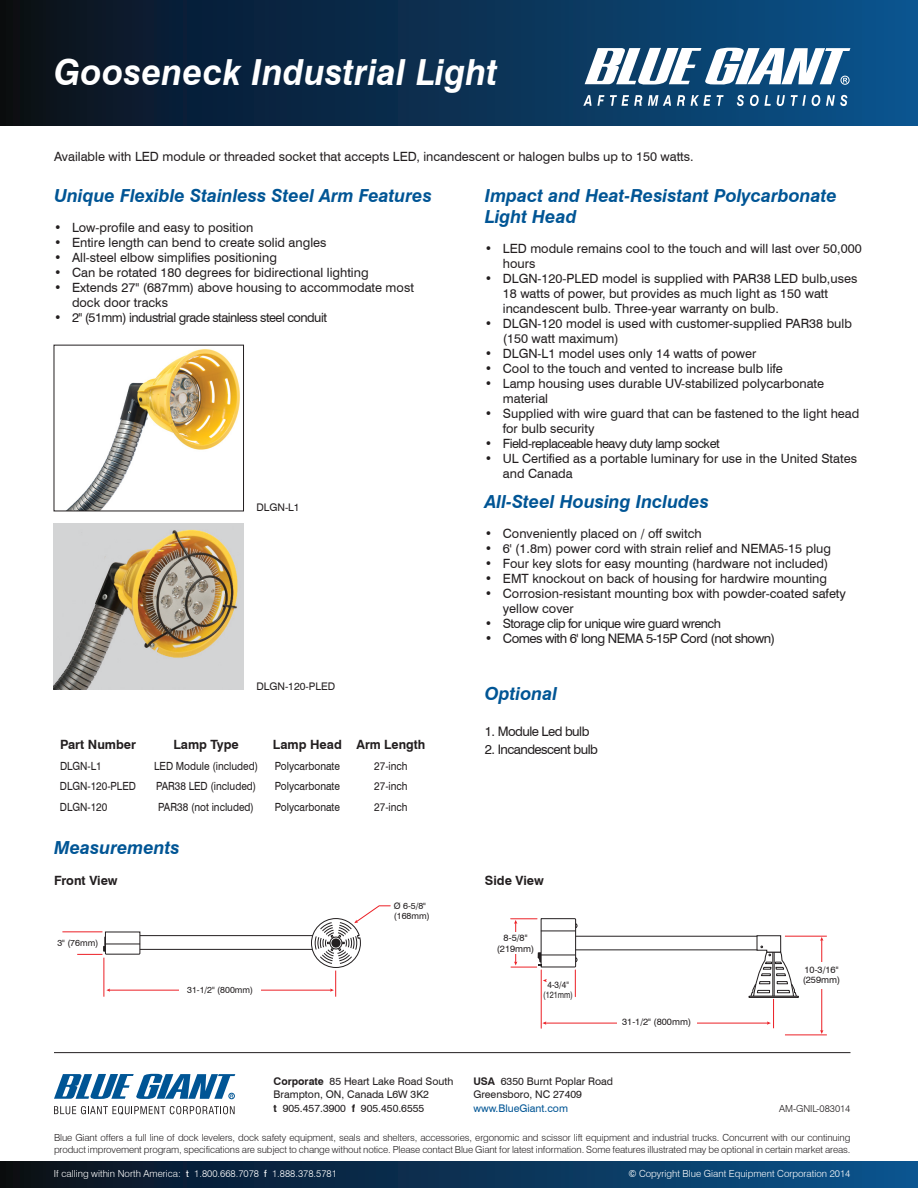
<style>
.page{position:relative;width:918px;height:1188px;background:#fff}
.page>*{position:absolute;margin:0;border:0;box-sizing:border-box;transform-origin:0 0}
.t1{font:italic 700 36px "Swiss 721 BT";letter-spacing:.01em;color:#fff;scale:.95 1}
.t2{font:italic 700 18px/21px "Swiss 721 BT";color:#005595}
.t3{font:13.2px "Swiss 721 BT";letter-spacing:-.04em;color:#231f20}
.t4{font:12.75px/15px "Swiss 721 BT";color:#231f20}
.t5{font:12.75px "Swiss 721 BT";letter-spacing:-.04em;color:#231f20}
.t6{font:700 12.75px "Swiss 721 BT";color:#231f20}
.t7{font:11.25px "Swiss 721 BT";color:#231f20;scale:.9 1}
.t8{font:10.5px/13.5px "Swiss 721 BT";color:#231f20}
.t9{font:10.5px "Swiss 721 BT";color:#005595}
.t10{font:300 9.75px/12px "Swiss 721 BT";letter-spacing:-.01em;color:#231f20}
.t11{font:300 9.75px "Swiss 721 BT";color:#fff}
.t12{font:9.15px/10.5px "Swiss 721 BT";color:#231f20}
.t13{font:9.15px/10.5px "Swiss 721 BT";color:#231f20;text-align:center;scale:.91 1}
.t14{font:8.85px/10.2px "Swiss 721 BT";color:#231f20}
.s1{font-weight:700}
.s2{font-weight:400}
</style>
<div class="page">
<div style="left:0;top:0;width:918px;height:1188px;background:linear-gradient(to right,#0d121d,#0f5790)"></div>
<div style="left:0;top:126px;width:918px;height:1034px;background:#fff"></div>
<svg style="left:583px;top:95px;width:21px;height:11px"></svg>
<svg style="left:610px;top:95px;width:32px;height:11px"></svg>
<svg style="left:648px;top:95px;width:23px;height:11px"></svg>
<svg style="left:677px;top:95px;width:8px;height:11px"></svg>
<svg style="left:691px;top:95px;width:20px;height:11px"></svg>
<svg style="left:717px;top:95px;width:7px;height:11px"></svg>
<svg style="left:737px;top:95px;width:7px;height:11px"></svg>
<svg style="left:750px;top:95px;width:21px;height:11px"></svg>
<svg style="left:777px;top:95px;width:8px;height:11px"></svg>
<svg style="left:791px;top:95px;width:15px;height:11px"></svg>
<svg style="left:812px;top:95px;width:8px;height:11px"></svg>
<svg style="left:826px;top:95px;width:21px;height:11px"></svg>
<svg style="left:585px;top:48px;width:265px;height:37px"></svg>
<svg style="left:54px;top:1074px;width:181px;height:25px"></svg>
<svg style="left:54px;top:1106px;width:181px;height:9px"></svg>
<hr style="left:54px;top:1052px;width:796px;height:1px;background:#231f20">
<img style="left:54px;top:524px;width:190px;height:166px">
<img style="left:68px;top:349px;width:172px;height:160px">
<hr style="left:785px;top:936px;width:42px;height:1px;background:#ec2026">
<hr style="left:785px;top:1035px;width:42px;height:1px;background:#ec2026">
<hr style="left:541px;top:970px;width:1px;height:58px;background:#ec2026">
<hr style="left:545px;top:1023px;width:223px;height:1px;background:#ec2026">
<div style="left:617px;top:1016px;width:80px;height:15px;background:#fff"></div>
<svg style="left:750px;top:935px;width:47px;height:93px"></svg>
<div style="left:749px;top:996px;width:50px;height:2px;border:1px solid #231f20"></div>
<hr style="left:822px;top:940px;width:1px;height:91px;background:#ec2026">
<svg style="left:511px;top:918px;width:66px;height:79px"></svg>
<div style="left:502px;top:933px;width:27px;height:21px;background:#fff"></div>
<div style="left:804px;top:962px;width:35px;height:26px;background:#fff"></div>
<hr style="left:62px;top:932px;width:40px;height:1px;background:#ec2026">
<hr style="left:104px;top:958px;width:1px;height:39px;background:#ec2026">
<hr style="left:109px;top:990px;width:222px;height:1px;background:#ec2026">
<div style="left:179px;top:984px;width:82px;height:15px;background:#fff"></div>
<div style="left:137px;top:935px;width:192px;height:15px;border:1px solid #231f20"></div>
<svg style="left:77px;top:931px;width:64px;height:24px"></svg>
<hr style="left:105px;top:944px;width:35px;height:1px;background:#231f20">
<svg style="left:311px;top:906px;width:80px;height:91px"></svg>
<h1 class="t1" style="left:54px;top:51px;width:469px">Gooseneck Industrial Light</h1>
<p class="t4" style="left:54px;top:149px;width:641px">Available with LED module or threaded socket that accepts LED, incandescent or halogen bulbs up to 150 watts.</p>
<h2 class="t2" style="left:54px;top:185px;width:379px">Unique Flexible Stainless Steel Arm Features</h2>
<p class="t4" style="left:54px;top:220px;width:201px">• Low-profile and easy to position</p>
<p class="t4" style="left:54px;top:235px;width:274px">• Entire length can bend to create solid angles</p>
<p class="t4" style="left:54px;top:250px;width:224px">• All-steel elbow simplifies positioning</p>
<p class="t4" style="left:54px;top:265px;width:316px">• Can be rotated 180 degrees for bidirectional lighting</p>
<p class="t4" style="left:72px;top:280px;width:343px;text-indent:-18px">• Extends 27" (687mm) above housing to accommodate most dock door tracks</p>
<p class="t5" style="left:54px;top:309px;width:274px">• 2" (51mm) industrial grade stainless steel conduit</p>
<p class="t8" style="left:256px;top:500px;width:45px">DLGN-L1</p>
<p class="t8" style="left:256px;top:679px;width:80px">DLGN-120-PLED</p>
<p class="t6" style="left:60px;top:737px;width:78px">Part Number</p>
<p class="t6" style="left:173px;top:737px;width:67px">Lamp Type</p>
<p class="t6" style="left:273px;top:737px;width:154px">Lamp Head Arm Length</p>
<p class="t7" style="left:60px;top:759px;width:48px">DLGN-L1</p>
<p class="t7" style="left:154px;top:759px;width:117px">LED Module (included)</p>
<p class="t7" style="left:275px;top:759px;width:74px">Polycarbonate</p>
<p class="t7" style="left:374px;top:759px;width:39px">27-inch</p>
<p class="t7" style="left:60px;top:779px;width:86px">DLGN-120-PLED</p>
<p class="t7" style="left:156px;top:779px;width:113px">PAR38 LED (included)</p>
<p class="t7" style="left:275px;top:779px;width:74px">Polycarbonate</p>
<p class="t7" style="left:374px;top:779px;width:39px">27-inch</p>
<p class="t7" style="left:60px;top:800px;width:54px">DLGN-120</p>
<p class="t7" style="left:158px;top:800px;width:108px">PAR38 (not included)</p>
<p class="t7" style="left:275px;top:800px;width:74px">Polycarbonate</p>
<p class="t7" style="left:374px;top:800px;width:39px">27-inch</p>
<h2 class="t2" style="left:54px;top:837px;width:127px">Measurements</h2>
<h2 class="t2" style="left:485px;top:185px;width:354px">Impact and Heat-Resistant Polycarbonate<br>Light Head</h2>
<p class="t4" style="left:503px;top:241px;width:360px;text-indent:-18px">• LED module remains cool to the touch and will last over 50,000 hours</p>
<p class="t4" style="left:503px;top:271px;width:356px;text-indent:-18px">• DLGN-120-PLED model is supplied with PAR38 LED bulb,uses<br>18 watts of power, but provides as much light as 150 watt incandescent bulb. Three-year warranty on bulb.</p>
<p class="t4" style="left:503px;top:316px;width:351px;text-indent:-18px">• DLGN-120 model is used with customer-supplied PAR38 bulb (150 watt maximum)</p>
<p class="t4" style="left:485px;top:346px;width:273px">• DLGN-L1 model uses only 14 watts of power</p>
<p class="t4" style="left:485px;top:361px;width:300px">• Cool to the touch and vented to increase bulb life</p>
<p class="t4" style="left:503px;top:376px;width:323px;text-indent:-18px">• Lamp housing uses durable UV-stabilized polycarbonate material</p>
<p class="t4" style="left:503px;top:406px;width:358px;text-indent:-18px">• Supplied with wire guard that can be fastened to the light head for bulb security</p>
<p class="t5" style="left:485px;top:435px;width:236px">• Field-replaceable heavy duty lamp socket</p>
<p class="t4" style="left:503px;top:451px;width:356px;text-indent:-18px">• UL Certified as a portable luminary for use in the United States and Canada</p>
<h2 class="t2" style="left:485px;top:491px;width:226px">All-Steel Housing Includes</h2>
<p class="t4" style="left:485px;top:526px;width:218px">• Conveniently placed on / off switch</p>
<p class="t4" style="left:485px;top:541px;width:348px">• 6' (1.8m) power cord with strain relief and NEMA5-15 plug</p>
<p class="t4" style="left:485px;top:556px;width:345px">• Four key slots for easy mounting (hardware not included)</p>
<p class="t4" style="left:485px;top:571px;width:344px">• EMT knockout on back of housing for hardwire mounting</p>
<p class="t4" style="left:503px;top:586px;width:345px;text-indent:-18px">• Corrosion-resistant mounting box with powder-coated safety yellow cover</p>
<p class="t5" style="left:485px;top:615px;width:238px">• Storage clip for unique wire guard wrench</p>
<p class="t3" style="left:485px;top:630px;width:292px">• Comes with 6' long NEMA 5-15P Cord (not shown)</p>
<h2 class="t2" style="left:485px;top:683px;width:74px">Optional</h2>
<p class="t3" style="left:485px;top:723px;width:106px">1. Module Led bulb</p>
<p class="t3" style="left:485px;top:741px;width:115px">2. Incandescent bulb</p>
<p class="t6" style="left:54px;top:873px;width:65px">Front View</p>
<p class="t6" style="left:485px;top:873px;width:61px">Side View</p>
<p class="t14" style="left:57px;top:938px;width:43px">3" (76mm)</p>
<p class="t14" style="left:187px;top:985px;width:68px">31-1/2" (800mm)</p>
<p class="t14" style="left:394px;top:900px;width:37px">Ø 6-5/8" (168mm)</p>
<p class="t12" style="left:497px;top:933px;width:39px;text-align:center">8-5/8" (219mm)</p>
<p class="t13" style="left:543px;top:979px;width:34px">4-3/4" (121mm)</p>
<p class="t12" style="left:622px;top:1017px;width:71px">31-1/2" (800mm)</p>
<p class="t12" style="left:803px;top:964px;width:39px">10-3/16" (259mm)</p>
<p class="t8" style="left:274px;top:1074px;width:181px"><span class="s1">Corporate</span> 85 Heart Lake Road South<br>Brampton, ON, Canada L6W 3K2<br><span class="s1">t</span> 905.457.3900 <span class="s1">f</span> 905.450.6555</p>
<p class="t8" style="left:473px;top:1074px;width:141px"><span class="s1">USA</span> 6350 Burnt Poplar Road<br>Greensboro, NC 27409</p>
<p class="t9" style="left:473px;top:1102px;width:96px">www.BlueGiant.com</p>
<p class="t10" style="left:779px;top:1102px;width:73px">AM-GNIL-083014</p>
<p class="t10" style="left:54px;top:1131px;width:798px">Blue Giant offers a full line of dock levelers, dock safety equipment, seals and shelters, accessories, ergonomic and scissor lift equipment and industrial trucks. Concurrent with our continuing product improvement program, specifications are subject to change without notice. Please contact Blue Giant for latest information. Some features illustrated may be optional in certain market areas.</p>
<p class="t11" style="left:54px;top:1168px;width:284px">If calling within North America: <span class="s2">t</span> 1.800.668.7078 <span class="s2">f</span> 1.888.378.5781</p>
<p class="t11" style="left:628px;top:1168px;width:224px"><span class="s2">©</span> Copyright Blue Giant Equipment Corporation 2014</p>
</div>
